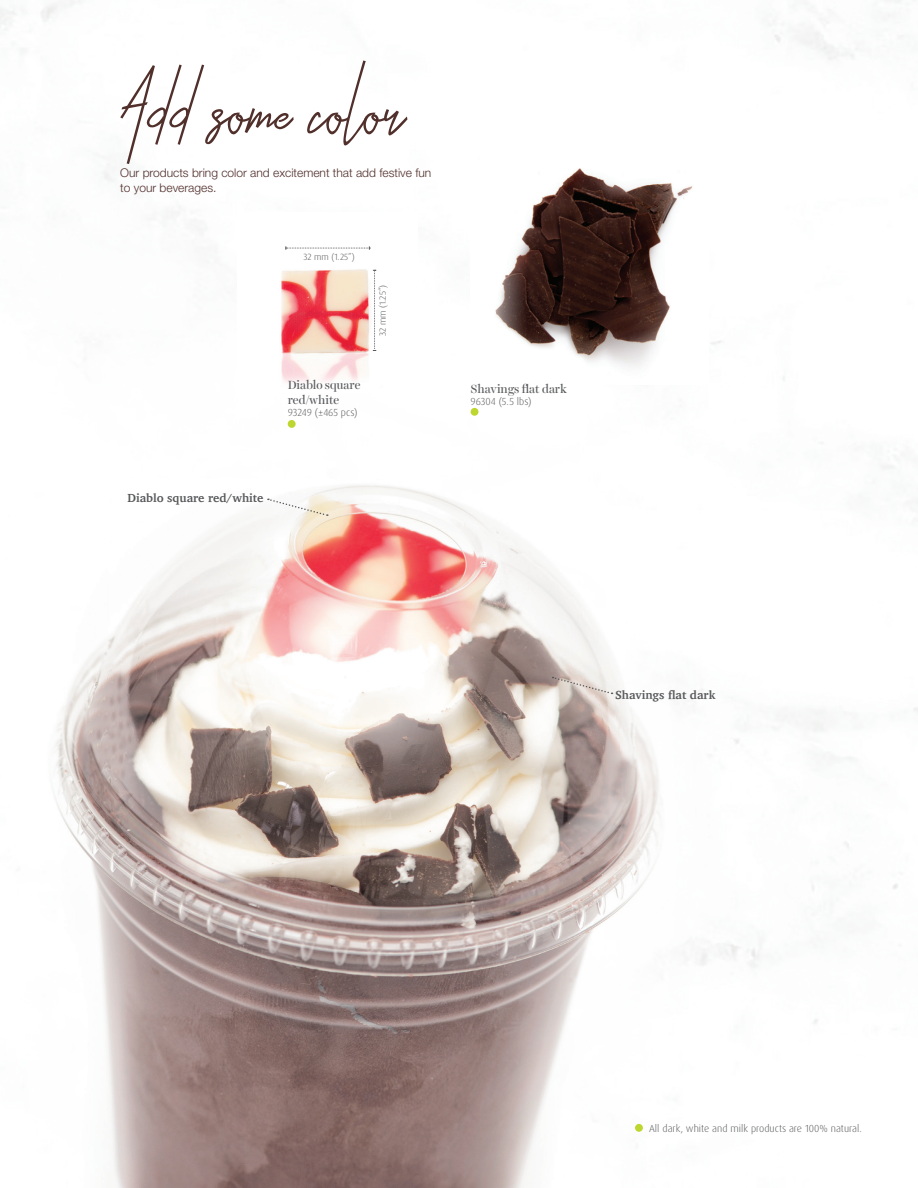
<style>
.page{position:relative;width:918px;height:1188px;background:#fff}
.page>*{position:absolute;margin:0;border:0;box-sizing:border-box;transform-origin:0 0}
.t1{font:112.5px "Otella";color:#51302c}
.t2{font:300 12px/15px "Helvetica Neue LT Pro";color:#51302c}
.t3{font:12px/14.4px "Harriet Display";color:#57585a}
.t4{font:700 12px "Charter";color:#57585a}
.t5{font:300 10.2px "Dax OT";color:#57585a}
.t6{font:300 9px "Dax OT";color:#57585a}
</style>
<div class="page">
<img style="left:55px;top:164px;width:680px;height:1024px">
<img style="left:238px;top:213px;width:179px;height:179px">
<div style="left:288px;top:420px;width:8px;height:8px;background:#bed630;border-radius:50%"></div>
<img style="left:471px;top:164px;width:237px;height:220px">
<svg style="left:373px;top:270px;width:3px;height:81px"></svg>
<svg style="left:285px;top:246px;width:85px;height:4px"></svg>
<div style="left:471px;top:408px;width:7px;height:8px;background:#bed630;border-radius:50%"></div>
<svg style="left:553px;top:677px;width:60px;height:18px"></svg>
<svg style="left:268px;top:498px;width:60px;height:19px"></svg>
<div style="left:635px;top:1124px;width:8px;height:8px;background:#bed630;border-radius:50%"></div>
<h1 class="t1" style="left:120px;top:56px;width:288px">Add some color</h1>
<p class="t2" style="left:120px;top:165px;width:313px">Our products bring color and excitement that add festive fun to your beverages.</p>
<p class="t6" style="left:304px;top:251px;width:53px">32 mm (1.25”)</p>
<p class="t3" style="left:288px;top:378px;width:74px">Diablo square red/white</p>
<p class="t5" style="left:288px;top:406px;width:71px">93249 (±465 pcs)</p>
<p class="t6" style="left:377px;top:336px;width:53px;rotate:-90deg">32 mm (1.25”)</p>
<p class="t4" style="left:127px;top:487px;width:137px">Diablo square red/white</p>
<p class="t3" style="left:471px;top:381px;width:98px">Shavings flat dark</p>
<p class="t5" style="left:471px;top:395px;width:63px">96304 (5.5 lbs)</p>
<p class="t4" style="left:615px;top:684px;width:102px">Shavings flat dark</p>
<p class="t5" style="left:649px;top:1122px;width:214px">All dark, white and milk products are 100% natural.</p>
</div>
